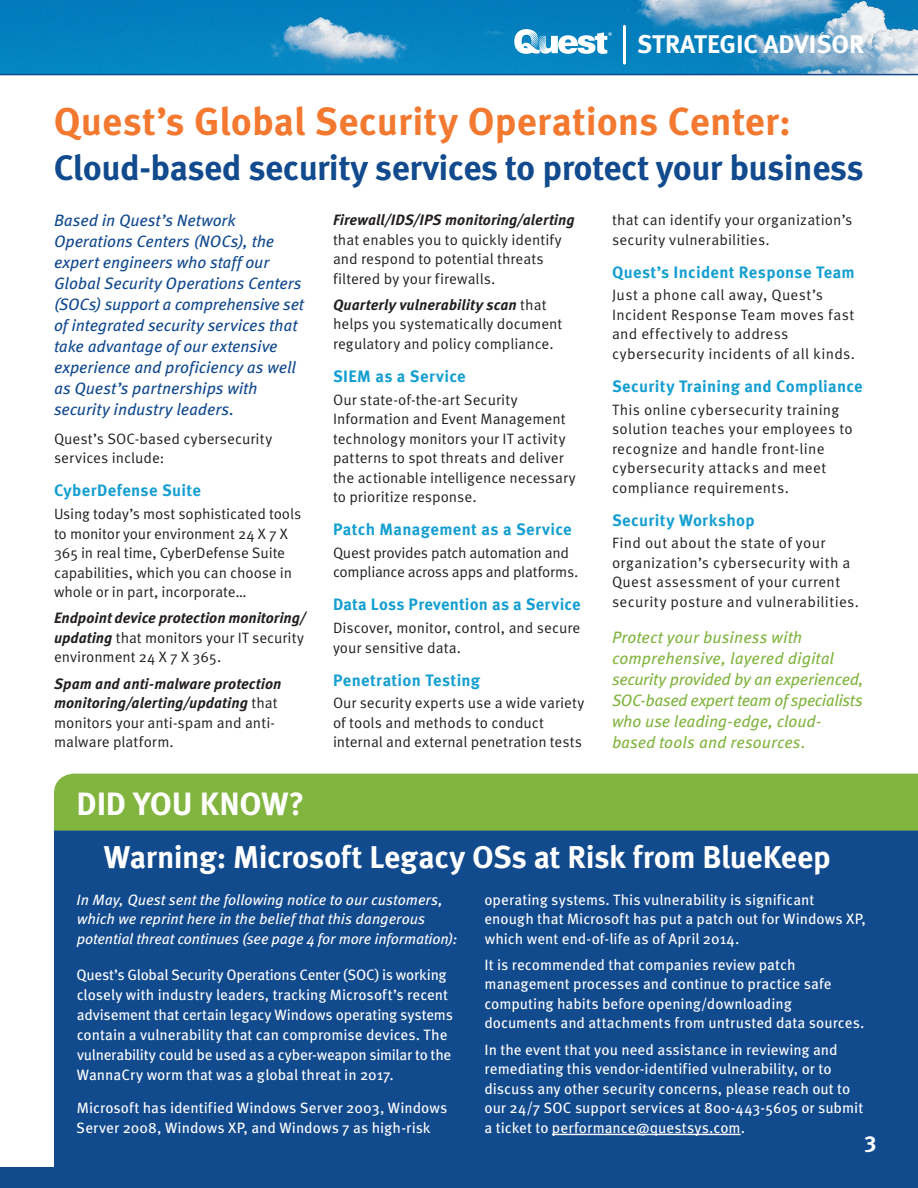
<style>
.page{position:relative;width:918px;height:1188px;background:#fff}
.page>*{position:absolute;margin:0;border:0;box-sizing:border-box;transform-origin:0 0}
.t1{font:700 39px "Meta OT";color:#f37930}
.t2{font:700 35.25px "Meta OT";letter-spacing:-.015em;color:#124a8e}
.t3{font:700 32.25px "Meta OT";letter-spacing:-.005em;color:#fff}
.t4{font:700 31.5px "Meta OT";letter-spacing:-.015em;color:#fff}
.t5{font:700 25.5px "Meta OT";color:#fff}
.t6{font:700 22.5px "Meta OT";color:#fff}
.t7{font:italic 16.5px/21px "Meta OT";letter-spacing:-.005em;color:#124a8e}
.t8{font:700 16.5px "Meta OT";letter-spacing:.015em;color:#159fd1}
.t9{font:italic 16.5px/21px "Meta OT";letter-spacing:-.005em;color:#82b540}
.t10{font:15px/19.5px "Meta OT Norm";letter-spacing:.005em;color:#231f20}
.t11{font:15px/19.5px "Meta OT";color:#fff}
.t12{font:15px/19.5px "Meta OT Norm";letter-spacing:.025em;color:#231f20}
.t13{font:italic 700 15px/19.5px "Meta OT";letter-spacing:.005em;color:#231f20}
.t14{font:italic 15px/19.5px "Meta OT";letter-spacing:-.005em;color:#fff}
.t15{font:15px/19.5px "Meta OT Norm";letter-spacing:-.02em;color:#231f20}
.s1{font-family:"Meta OT";font-weight:700;font-style:italic}
.s2{font-family:"Meta OT Norm";font-weight:400;font-style:normal}
</style>
<div class="page">
<div style="left:54px;top:831px;width:864px;height:342px;background:#124a8e"></div>
<img style="left:0;top:0;width:918px;height:74px">
<hr style="left:0;top:74px;width:918px;height:1px;background:#124a8e">
<div style="left:0;top:1167px;width:918px;height:21px;background:#124a8e"></div>
<div style="left:54px;top:774px;width:864px;height:57px;background:#82b540"></div>
<svg style="left:514px;top:29px;width:98px;height:25px"></svg>
<hr style="left:623px;top:26px;width:3px;height:37px;background:#fff">
<hr style="left:552px;top:1134px;width:189px;height:1px;background:#fff">
<h3 class="t5" style="left:637px;top:28px;width:229px">STRATEGIC ADVISOR</h3>
<h1 class="t1" style="left:54px;top:97px;width:739px">Quest’s Global Security Operations Center:</h1>
<h2 class="t2" style="left:54px;top:145px;width:811px">Cloud-based security services to protect your business</h2>
<p class="t7" style="left:54px;top:210px;width:251px">Based in Quest’s Network<br>Operations Centers (NOCs), the expert engineers who staff our<br>Global Security Operations Centers (SOCs) support a comprehensive set of integrated security services that take advantage of our extensive experience and proficiency as well as Quest’s partnerships with security industry leaders.</p>
<p class="t10" style="left:54px;top:429px;width:220px">Quest’s SOC-based cybersecurity services include:</p>
<p class="t8" style="left:54px;top:480px;width:148px">CyberDefense Suite</p>
<p class="t10" style="left:54px;top:504px;width:249px">Using today’s most sophisticated tools to monitor your environment 24 X 7 X 365 in real time, CyberDefense Suite capabilities, which you can choose in whole or in part, incorporate…</p>
<p class="t13" style="left:54px;top:609px;width:254px">Endpoint device protection monitoring/</p>
<p class="t10" style="left:54px;top:628px;width:252px"><span class="s1">updating</span> that monitors your IT security environment 24 X 7 X 365.</p>
<p class="t13" style="left:54px;top:674px;width:229px">Spam and anti-malware protection monitoring/alerting/updating <span class="s2">that</span></p>
<p class="t10" style="left:54px;top:713px;width:223px">monitors your anti-spam and anti&shy;malware platform.</p>
<p class="t13" style="left:333px;top:210px;width:243px">Firewall/IDS/IPS monitoring/alerting</p>
<p class="t10" style="left:333px;top:230px;width:230px">that enables you to quickly identify and respond to potential threats filtered by your firewalls.</p>
<p class="t13" style="left:333px;top:295px;width:215px">Quarterly vulnerability scan <span class="s2">that</span></p>
<p class="t10" style="left:333px;top:315px;width:231px">helps you systematically document regulatory and policy compliance.</p>
<p class="t8" style="left:333px;top:366px;width:134px">SIEM as a Service</p>
<p class="t10" style="left:333px;top:390px;width:244px">Our state-of-the-art Security Information and Event Management technology monitors your IT activity patterns to spot threats and deliver the actionable intelligence necessary to prioritize response.</p>
<p class="t8" style="left:333px;top:519px;width:240px">Patch Management as a Service</p>
<p class="t15" style="left:333px;top:543px;width:247px">Quest provides patch automation and compliance across apps and platforms.</p>
<p class="t8" style="left:333px;top:594px;width:249px">Data Loss Prevention as a Service</p>
<p class="t10" style="left:333px;top:618px;width:249px">Discover, monitor, control, and secure your sensitive data.</p>
<p class="t8" style="left:333px;top:669px;width:149px">Penetration Testing</p>
<p class="t10" style="left:333px;top:694px;width:253px">Our security experts use a wide variety of tools and methods to conduct internal and external penetration tests</p>
<p class="t10" style="left:612px;top:210px;width:242px">that can identify your organization’s security vulnerabilities.</p>
<p class="t8" style="left:612px;top:261px;width:244px">Quest’s Incident Response Team</p>
<p class="t12" style="left:612px;top:286px;width:245px">Just a phone call away, Quest’s<br>Incident Response Team moves fast and effectively to address cybersecurity incidents of all kinds.</p>
<p class="t8" style="left:612px;top:376px;width:252px">Security Training and Compliance</p>
<p class="t10" style="left:612px;top:400px;width:242px">This online cybersecurity training solution teaches your employees to recognize and handle front-line cybersecurity attacks and meet compliance requirements.</p>
<p class="t8" style="left:612px;top:509px;width:144px">Security Workshop</p>
<p class="t12" style="left:612px;top:534px;width:249px">Find out about the state of your organization’s cybersecurity with a Quest assessment of your current security posture and vulnerabilities.</p>
<p class="t9" style="left:612px;top:627px;width:253px">Protect your business with comprehensive, layered digital security provided by an experienced,<br>SOC-based expert team of specialists who use leading-edge, cloud&shy;based tools and resources.</p>
<h3 class="t3" style="left:77px;top:783px;width:229px">DID YOU KNOW?</h3>
<h3 class="t4" style="left:104px;top:837px;width:728px">Warning: Microsoft Legacy OSs at Risk from BlueKeep</h3>
<p class="t14" style="left:77px;top:890px;width:382px">In May, Quest sent the following notice to our customers, which we reprint here in the belief that this dangerous potential threat continues (see page 4 for more information):</p>
<p class="t11" style="left:76px;top:965px;width:378px;line-height:20.1px">Quest’s Global Security Operations Center (SOC) is working closely with industry leaders, tracking Microsoft’s recent advisement that certain legacy Windows operating systems contain a vulnerability that can compromise devices. The vulnerability could be used as a cyber-weapon similar to the WannaCry worm that was a global threat in 2017.</p>
<p class="t11" style="left:76px;top:1098px;width:373px">Microsoft has identified Windows Server 2003, Windows<br>Server 2008, Windows XP, and Windows 7 as high-risk</p>
<p class="t11" style="left:484px;top:890px;width:383px">operating systems. This vulnerability is significant enough that Microsoft has put a patch out for Windows XP, which went end-of-life as of April 2014.</p>
<p class="t11" style="left:484px;top:955px;width:382px">It is recommended that companies review patch management processes and continue to practice safe computing habits before opening/downloading documents and attachments from untrusted data sources.</p>
<p class="t11" style="left:484px;top:1040px;width:380px">In the event that you need assistance in reviewing and remediating this vendor-identified vulnerability, or to discuss any other security concerns, please reach out to our 24/7 SOC support services at 800-443-5605 or submit a ticket to performance@questsys.com.</p>
<h3 class="t6" style="left:864px;top:1126px;width:14px">3</h3>
</div>
